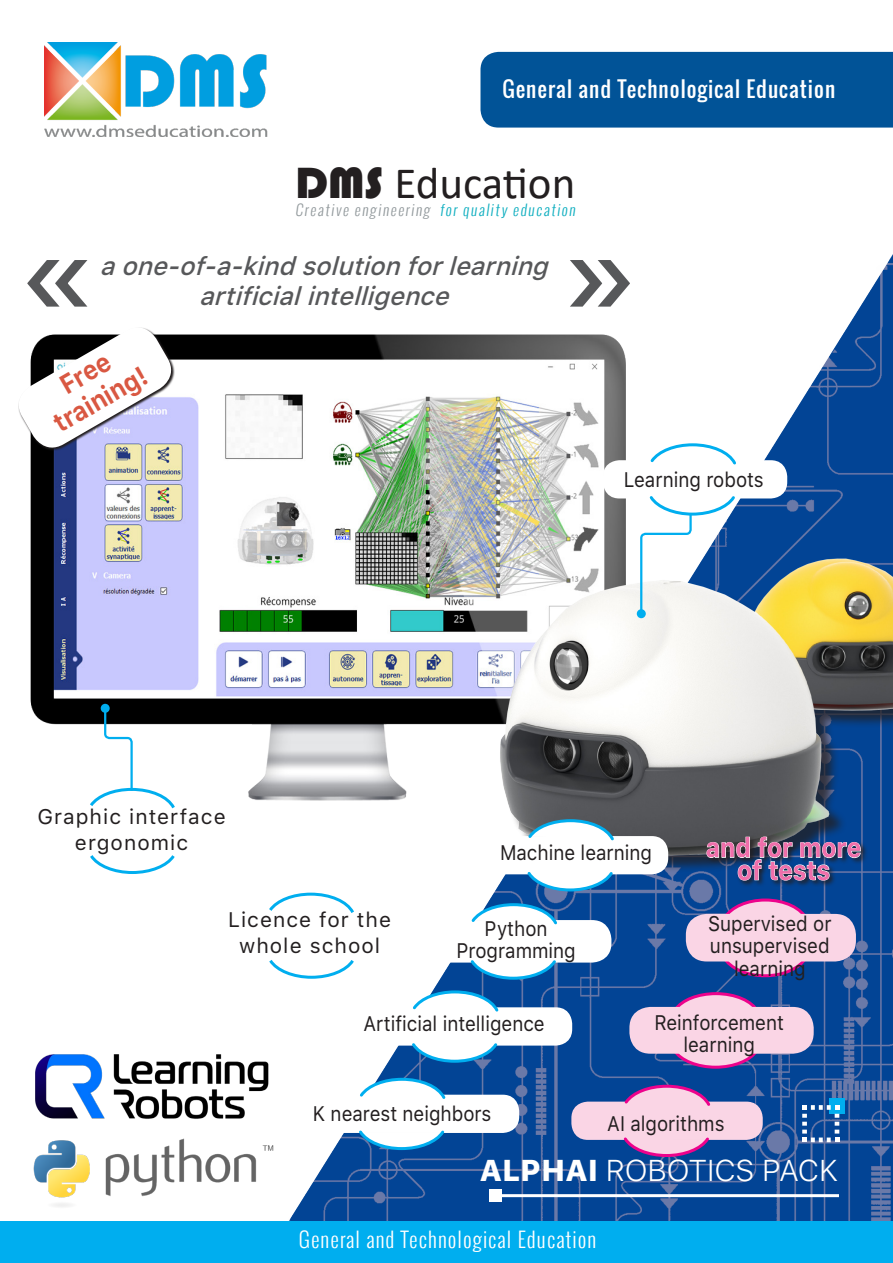
<style>
.page{position:relative;width:893px;height:1263px;background:#fff}
.page>*{position:absolute;margin:0;border:0;box-sizing:border-box;transform-origin:0 0}
.t1{font:500 114.3px "SF Pro Text";color:#57585a}
.t2{font:45px "Calibri";letter-spacing:-.005em;color:#231f20}
.t3{font:300 30px "SF Pro Text";letter-spacing:-.005em;color:#fff}
.t4{font:700 27px "SF Pro Text";color:#f16fab;scale:.9 1}
.t5{font:700 27px/30px "SF Pro Text";color:#d95842;text-align:center;scale:.9 1}
.t6{font:italic 500 25.5px "SF Pro Text";color:#57585a}
.t7{font:21px/22.5px "SF Pro Text";color:#231f20;text-align:center;scale:.9 1}
.t8{font:21px/25.5px "SF Pro Text";letter-spacing:.05em;color:#231f20;text-align:center}
.t9{font:300 21px "Oswald";letter-spacing:.05em;color:#fff}
.t10{font:21px "Oswald";letter-spacing:.05em;color:#fff}
.t11{font:300 15px "Oswald";color:#939a9d}
.s1{font-family:"Bauhaus 93"}
.s2{color:#11afc0}
.s3{font-weight:800}
</style>
<div class="page">
<img style="left:30px;top:42px;width:863px;height:1179px">
<hr style="left:495px;top:1194px;width:344px;height:3px;background:#fff">
<div style="left:489px;top:1190px;width:12px;height:12px;background:#fff"></div>
<div style="left:0;top:1221px;width:893px;height:42px;background:#00aeef"></div>
<div style="left:480px;top:52px;width:413px;height:76px;background:#015397"></div>
<img style="left:44px;top:43px;width:224px;height:94px">
<img style="left:31px;top:1137px;width:244px;height:73px">
<div style="left:427px;top:920px;width:184px;height:42px;background:#fff;border-radius:20px"></div>
<svg style="left:469px;top:902px;width:91px;height:23px"></svg>
<svg style="left:468px;top:960px;width:91px;height:21px"></svg>
<svg style="left:87px;top:852px;width:91px;height:23px"></svg>
<img style="left:490px;top:552px;width:403px;height:309px">
<div style="left:338px;top:1007px;width:234px;height:38px;background:#fff;border-radius:16px"></div>
<svg style="left:410px;top:989px;width:91px;height:23px"></svg>
<svg style="left:409px;top:1043px;width:91px;height:21px"></svg>
<div style="left:603px;top:460px;width:184px;height:38px;background:#fff;border-radius:16px"></div>
<svg style="left:648px;top:442px;width:91px;height:23px"></svg>
<svg style="left:87px;top:706px;width:91px;height:106px"></svg>
<div style="left:101px;top:704px;width:9px;height:9px;background:#00aeef;border-radius:50%"></div>
<svg style="left:639px;top:496px;width:99px;height:120px"></svg>
<div style="left:637px;top:609px;width:9px;height:9px;background:#00aeef;border-radius:50%"></div>
<div style="left:484px;top:836px;width:184px;height:38px;background:#fff;border-radius:16px"></div>
<svg style="left:526px;top:818px;width:90px;height:23px"></svg>
<svg style="left:525px;top:872px;width:90px;height:21px"></svg>
<svg style="left:266px;top:891px;width:91px;height:25px"></svg>
<svg style="left:266px;top:956px;width:91px;height:24px"></svg>
<img style="left:34px;top:1054px;width:236px;height:67px">
<svg style="left:671px;top:991px;width:91px;height:16px"></svg>
<svg style="left:670px;top:1054px;width:91px;height:16px"></svg>
<div style="left:629px;top:1007px;width:185px;height:47px;background:#fad5e5;border-radius:21px"></div>
<div style="left:571px;top:1101px;width:192px;height:39px;background:#fad5e5;border-radius:16px"></div>
<svg style="left:622px;top:1083px;width:91px;height:23px"></svg>
<svg style="left:621px;top:1137px;width:91px;height:21px"></svg>
<svg style="left:721px;top:897px;width:90px;height:17px"></svg>
<svg style="left:720px;top:961px;width:90px;height:18px"></svg>
<div style="left:686px;top:914px;width:170px;height:47px;background:#fad5e5;border-radius:21px"></div>
<svg style="left:705px;top:835px;width:163px;height:53px;fill:#054493"></svg>
<img style="left:707px;top:837px;width:154px;height:43px">
<div style="left:829px;top:1098px;width:16px;height:15px;background:#00aeef"></div>
<svg style="left:802px;top:1105px;width:37px;height:37px"></svg>
<div style="left:285px;top:1095px;width:234px;height:38px;background:#fff;border-radius:16px"></div>
<svg style="left:357px;top:1076px;width:91px;height:23px"></svg>
<svg style="left:356px;top:1130px;width:91px;height:21px"></svg>
<svg style="left:18px;top:320px;width:161px;height:135px"></svg>
<p class="t10" style="left:502px;top:73px;width:334px">General and Technological Education</p>
<p class="t2" style="left:295px;top:152px;width:282px"><span class="s1">DMS</span> Education</p>
<p class="t11" style="left:295px;top:199px;width:285px">Creative engineering <span class="s2">for quality education</span></p>
<p class="t1" style="left:18px;top:191px;width:81px">«</p>
<p class="t6" style="left:100px;top:247px;width:459px">aone-of-a-kindsolutionforlearning</p>
<p class="t6" style="left:199px;top:277px;width:260px">artificialintelligence</p>
<p class="t1" style="left:560px;top:191px;width:81px">»</p>
<p class="t5" style="left:32px;top:385px;width:116px;rotate:-30deg">Free training!</p>
<p class="t8" style="left:37px;top:803px;width:190px">Graphic interface</p>
<p class="t8" style="left:75px;top:829px;width:115px">ergonomic</p>
<p class="t7" style="left:624px;top:467px;width:157px">Learning robots</p>
<p class="t7" style="left:500px;top:841px;width:171px">Machine learning</p>
<p class="t4" style="left:706px;top:828px;width:174px">and for more</p>
<p class="t4" style="left:737px;top:850px;width:105px">of tests</p>
<p class="t8" style="left:228px;top:906px;width:165px">Licence for the whole school</p>
<p class="t7" style="left:456px;top:916px;width:134px">Python<br>Programming</p>
<p class="t7" style="left:363px;top:1012px;width:203px">Artificial intelligence</p>
<p class="t7" style="left:313px;top:1101px;width:200px">K nearest neighbors</p>
<p class="t7" style="left:708px;top:911px;width:139px">Supervised or unsupervised learning</p>
<p class="t7" style="left:654px;top:1010px;width:145px">Reinforcement learning</p>
<p class="t7" style="left:607px;top:1112px;width:132px">AI algorithms</p>
<p class="t3" style="left:479px;top:1149px;width:360px"><span class="s3">ALPHAI</span> ROBOTICS PACK</p>
<p class="t9" style="left:299px;top:1224px;width:299px">General and Technological Education</p>
</div>
